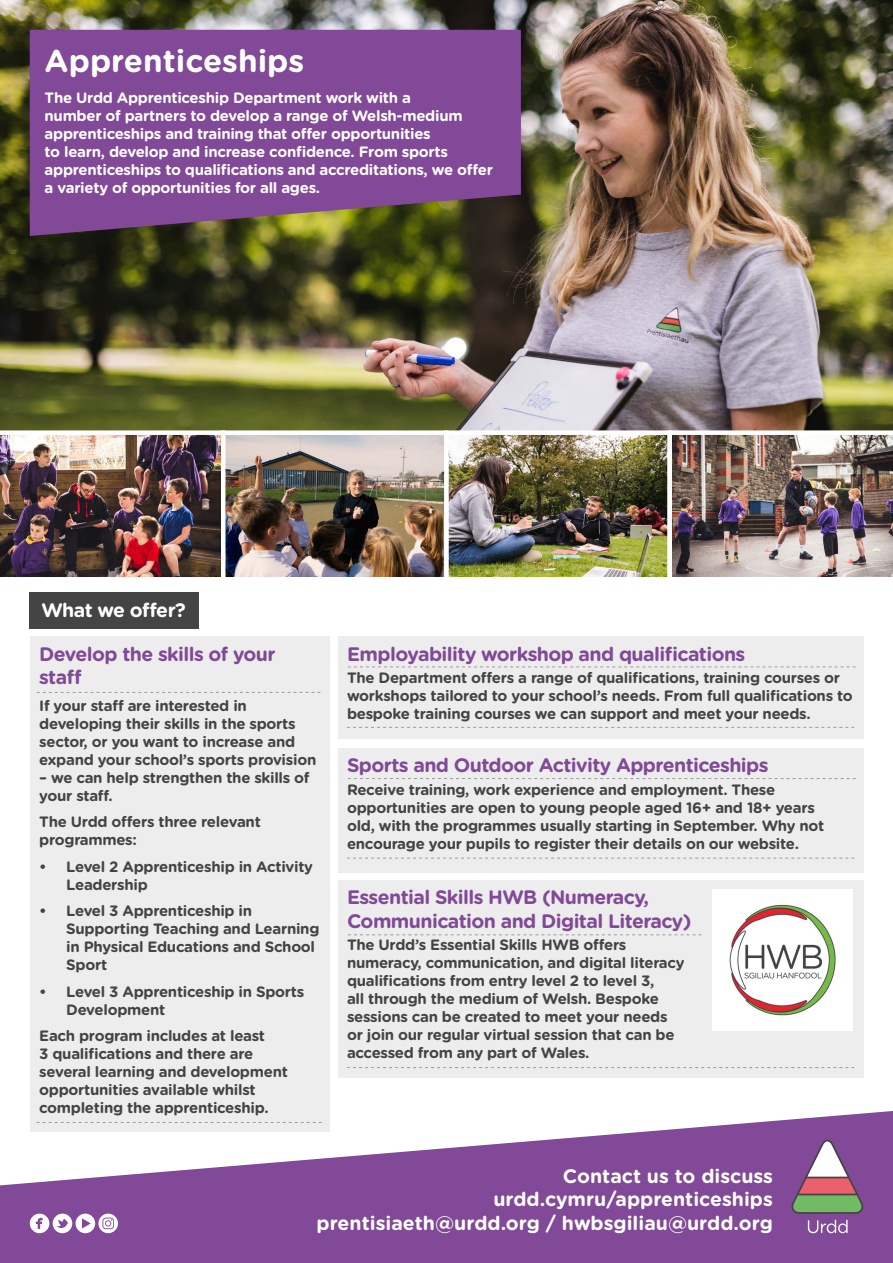
<style>
.page{position:relative;width:893px;height:1263px;background:#fff}
.page>*{position:absolute;margin:0;border:0;box-sizing:border-box;transform-origin:0 0}
.t1{font:700 31.5px "Gotham Rounded";color:#fff}
.t2{font:700 19.5px/23.4px "Gotham Rounded";letter-spacing:-.03em;color:#814997}
.t3{font:700 19.5px/23.4px "Gotham Rounded";color:#fff;text-align:right}
.t4{font:700 19.5px "Gotham Rounded";letter-spacing:-.03em;color:#fff}
.t5{font:700 15px/18px "Gotham Rounded";letter-spacing:-.02em;color:#454444}
.t6{font:700 15px/18px "Gotham Rounded";letter-spacing:-.02em;color:#fff}
</style>
<div class="page">
<img style="left:0;top:0;width:893px;height:430px">
<img style="left:226px;top:435px;width:441px;height:141px">
<img style="left:0;top:430px;width:221px;height:147px">
<div style="left:221px;top:430px;width:228px;height:151px;border:4px solid #fff"></div>
<div style="left:444px;top:430px;width:228px;height:151px;border:4px solid #fff"></div>
<img style="left:667px;top:430px;width:226px;height:151px">
<div style="left:30px;top:637px;width:300px;height:495px;background:#ededed"></div>
<svg style="left:37px;top:692px;width:283px;height:1px"></svg>
<div style="left:338px;top:637px;width:525px;height:102px;background:#ededed"></div>
<svg style="left:348px;top:667px;width:508px;height:1px"></svg>
<svg style="left:347px;top:727px;width:507px;height:1px"></svg>
<svg style="left:30px;top:30px;width:491px;height:206px;background:#7c4a8a"></svg>
<svg style="left:0;top:1111px;width:893px;height:152px;fill:#814997"></svg>
<svg style="left:808px;top:1220px;width:40px;height:13px"></svg>
<svg style="left:791px;top:1140px;width:73px;height:74px;background:#997c8d"></svg>
<svg style="left:30px;top:1213px;width:88px;height:20px"></svg>
<div style="left:338px;top:748px;width:525px;height:125px;background:#ededed"></div>
<svg style="left:348px;top:778px;width:508px;height:1px"></svg>
<svg style="left:347px;top:858px;width:507px;height:1px"></svg>
<div style="left:338px;top:880px;width:525px;height:198px;background:#ededed"></div>
<svg style="left:348px;top:934px;width:354px;height:1px"></svg>
<svg style="left:347px;top:1067px;width:507px;height:1px"></svg>
<img style="left:712px;top:890px;width:140px;height:140px">
<div style="left:30px;top:592px;width:169px;height:36px;background:#454444"></div>
<h1 class="t1" style="left:45px;top:37px;width:261px">Apprenticeships</h1>
<p class="t6" style="left:45px;top:88px;width:450px">The Urdd Apprenticeship Department work with a<br>number of partners to develop a range of Welsh-medium apprenticeships and training that offer opportunities<br>to learn, develop and increase confidence. From sports apprenticeships to qualifications and accreditations, we offer a variety of opportunities for all ages.</p>
<h2 class="t4" style="left:41px;top:596px;width:146px">What we offer?</h2>
<h2 class="t2" style="left:39px;top:641px;width:238px">Develop the skills of your staff</h2>
<p class="t5" style="left:39px;top:696px;width:279px">If your staff are interested in developing their skills in the sports sector, or you want to increase and expand your school’s sports provision</p>
<p class="t5" style="left:39px;top:768px;width:272px">– we can help strengthen the skills of your staff.</p>
<p class="t5" style="left:39px;top:812px;width:223px">The Urdd offers three relevant programmes:</p>
<p class="t5" style="left:66px;top:857px;width:248px;text-indent:-27px">• Level 2 Apprenticeship in Activity<br>Leadership</p>
<p class="t5" style="left:66px;top:901px;width:255px;text-indent:-27px">• Level 3 Apprenticeship in<br>Supporting Teaching and Learning in Physical Educations and School<br>Sport</p>
<p class="t5" style="left:66px;top:982px;width:240px;text-indent:-27px">• Level 3 Apprenticeship in Sports<br>Development</p>
<p class="t5" style="left:39px;top:1026px;width:250px">Each program includes at least<br>3 qualifications and there are several learning and development opportunities available whilst completing the apprenticeship.</p>
<h2 class="t2" style="left:347px;top:641px;width:400px">Employability workshop and qualifications</h2>
<p class="t5" style="left:347px;top:668px;width:507px">The Department offers a range of qualifications, training courses or workshops tailored to your school’s needs. From full qualifications to bespoke training courses we can support and meet your needs.</p>
<h2 class="t2" style="left:347px;top:753px;width:423px">Sports and Outdoor Activity Apprenticeships</h2>
<p class="t5" style="left:347px;top:780px;width:479px">Receive training, work experience and employment. These opportunities are open to young people aged 16+ and 18+ years old, with the programmes usually starting in September. Why not encourage your pupils to register their details on our website.</p>
<h2 class="t2" style="left:347px;top:885px;width:346px">Essential Skills HWB (Numeracy,<br>Communication and Digital Literacy)</h2>
<p class="t5" style="left:347px;top:935px;width:339px">The Urdd’s Essential Skills HWB offers numeracy, communication, and digital literacy qualifications from entry level 2 to level 3,<br>all through the medium of Welsh. Bespoke sessions can be created to meet your needs or join our regular virtual session that can be accessed from any part of Wales.</p>
<h2 class="t3" style="left:317px;top:1163px;width:458px">Contact us to discuss urdd.cymru/apprenticeships prentisiaeth@urdd.org / hwbsgiliau@urdd.org</h2>
</div>
